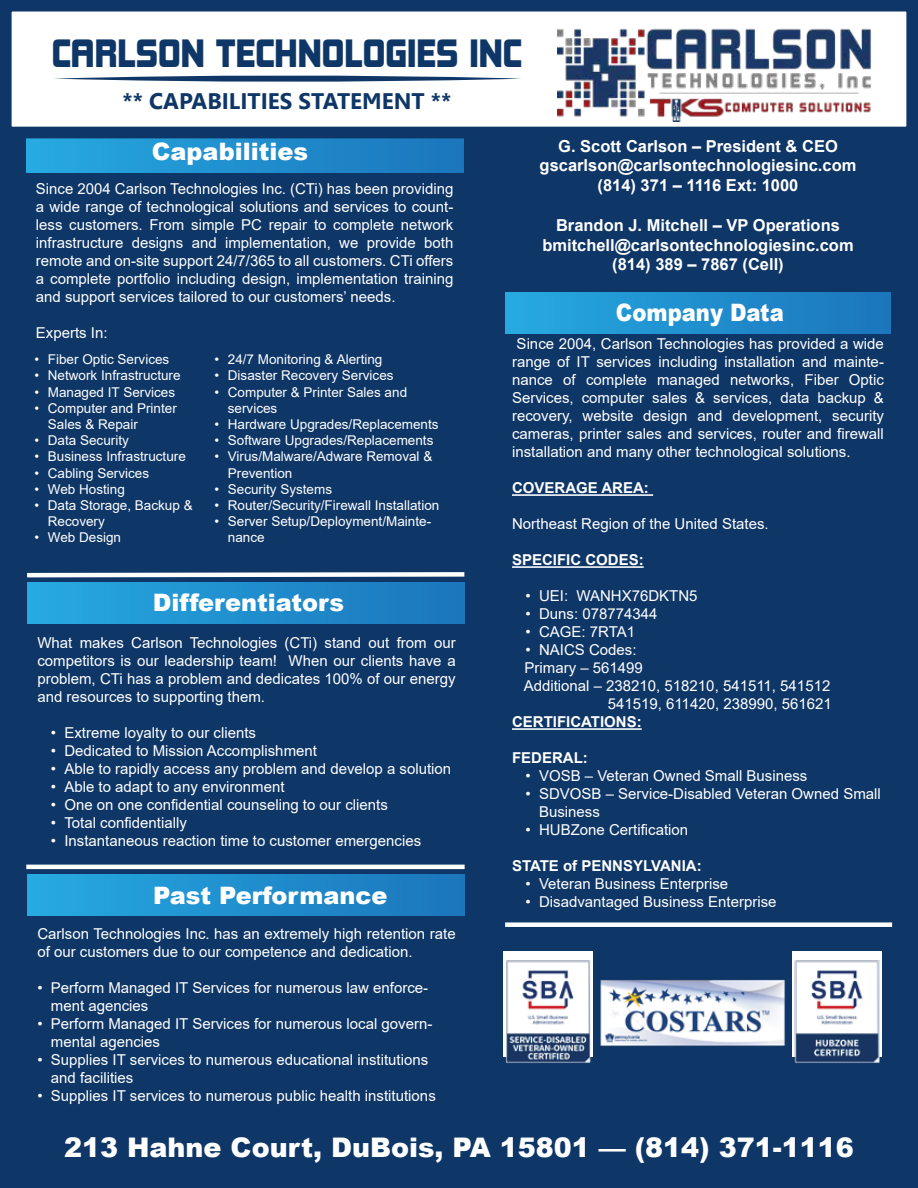
<style>
.page{position:relative;width:918px;height:1188px;background:#fff}
.page>*{position:absolute;margin:0;border:0;box-sizing:border-box;transform-origin:0 0}
.t1{font:36px "Kimberley Bl";color:#0e3667}
.t2{font:900 27px "Arial";color:#fff}
.t3{font:900 24px "Arial";color:#fff}
.t4{font:900 24px "Arial";color:#fff;scale:.88 1}
.t5{font:700 22.5px "Leelawadee";color:#0e3667}
.t6{font:700 16.5px/19.8px "Arial";color:#fff;text-align:center}
.t7{font:15px/18px "Arial";color:#fff}
.t8{font:700 15px "Arial";color:#fff}
.t9{font:13.5px/16.2px "Arial";color:#fff}
</style>
<div class="page">
<div style="left:0;top:133px;width:918px;height:1055px;background:#0e3667"></div>
<img style="left:558px;top:28px;width:314px;height:94px">
<div style="left:26px;top:131px;width:437px;height:42px;background:linear-gradient(to right,#26aae1,#1b75bc)"></div>
<div style="left:505px;top:292px;width:386px;height:42px;background:linear-gradient(to right,#26aae1,#1c75bc)"></div>
<hr style="left:512px;top:494px;width:141px;height:2px;background:#fff">
<hr style="left:512px;top:566px;width:132px;height:2px;background:#fff">
<hr style="left:512px;top:728px;width:130px;height:2px;background:#fff">
<div style="left:27px;top:582px;width:437px;height:41px;background:linear-gradient(to right,#26aae1,#1b75bc)"></div>
<div style="left:27px;top:875px;width:438px;height:41px;background:linear-gradient(to right,#26aae1,#1b75bc)"></div>
<div style="left:505px;top:922px;width:387px;height:5px;background:#fff"></div>
<hr style="left:26px;top:865px;width:439px;height:4px;background:#fff">
<svg style="left:27px;top:572px;width:438px;height:6px;background:#c2ccd8"></svg>
<div style="left:0;top:0;width:918px;height:138px;border:12px solid #0e3667"></div>
<svg style="left:54px;top:75px;width:467px;height:7px"></svg>
<div style="left:503px;top:951px;width:89px;height:106px;background:#fff"></div>
<div style="left:793px;top:951px;width:89px;height:106px;background:#fff"></div>
<img style="left:505px;top:957px;width:375px;height:106px">
<h1 class="t1" style="left:52px;top:31px;width:472px">CARLSON TECHNOLOGIES INC</h1>
<h3 class="t5" style="left:123px;top:88px;width:330px">** CAPABILITIES STATEMENT **</h3>
<p class="t6" style="left:540px;top:136px;width:318px">G. Scott Carlson – President &amp; CEO gscarlson@carlsontechnologiesinc.com (814) 371 – 1116 Ext: 1000</p>
<p class="t6" style="left:542px;top:215px;width:313px">Brandon J. Mitchell – VP Operations bmitchell@carlsontechnologiesinc.com (814) 389 – 7867 (Cell)</p>
<h3 class="t3" style="left:152px;top:134px;width:158px">Capabilities</h3>
<p class="t7" style="left:36px;top:180px;width:419px;text-align:justify">Since 2004 Carlson Technologies Inc. (CTi) has been providing a wide range of technological solutions and services to count&shy;less customers. From simple PC repair to complete network infrastructure designs and implementation, we provide both remote and on-site support 24/7/365 to all customers. CTi offers a complete portfolio including design, implementation training and support services tailored to our customers’ needs.</p>
<p class="t7" style="left:36px;top:324px;width:73px">Experts In:</p>
<p class="t9" style="left:34px;top:351px;width:137px">• Fiber Optic Services</p>
<p class="t9" style="left:34px;top:367px;width:148px">• Network Infrastructure</p>
<p class="t9" style="left:34px;top:384px;width:142px">• Managed IT Services</p>
<p class="t9" style="left:48px;top:400px;width:131px;text-indent:-14px">• Computer and Printer<br>Sales &amp; Repair</p>
<p class="t9" style="left:34px;top:432px;width:96px">• Data Security</p>
<p class="t9" style="left:34px;top:448px;width:153px">• Business Infrastructure</p>
<p class="t9" style="left:34px;top:465px;width:116px">• Cabling Services</p>
<p class="t9" style="left:34px;top:481px;width:92px">• Web Hosting</p>
<p class="t9" style="left:48px;top:497px;width:146px;text-indent:-14px">• Data Storage, Backup &amp;<br>Recovery</p>
<p class="t9" style="left:34px;top:529px;width:88px">• Web Design</p>
<h3 class="t4" style="left:616px;top:295px;width:192px">Company Data</h3>
<p class="t7" style="left:512px;top:335px;width:373px;text-align:justify;text-indent:5px">Since 2004, Carlson Technologies has provided a wide range of IT services including installation and mainte&shy;nance of complete managed networks, Fiber Optic Services, computer sales &amp; services, data backup &amp; recovery, website design and development, security cameras, printer sales and services, router and firewall installation and many other technological solutions.</p>
<p class="t8" style="left:512px;top:478px;width:138px">COVERAGE AREA:</p>
<p class="t7" style="left:512px;top:515px;width:258px">Northeast Region of the United States.</p>
<p class="t8" style="left:512px;top:550px;width:133px">SPECIFIC CODES:</p>
<p class="t7" style="left:526px;top:587px;width:174px">• UEI: WANHX76DKTN5</p>
<p class="t7" style="left:526px;top:605px;width:133px">• Duns: 078774344</p>
<p class="t7" style="left:526px;top:623px;width:111px">• CAGE: 7RTA1</p>
<p class="t7" style="left:526px;top:641px;width:113px">• NAICS Codes:</p>
<p class="t7" style="left:525px;top:659px;width:120px">Primary – 561499</p>
<p class="t7" style="left:524px;top:677px;width:308px">Additional – 238210, 518210, 541511, 541512</p>
<p class="t7" style="left:608px;top:695px;width:226px">541519, 611420, 238990, 561621</p>
<p class="t8" style="left:512px;top:712px;width:131px">CERTIFICATIONS:</p>
<p class="t8" style="left:512px;top:748px;width:77px">FEDERAL:</p>
<p class="t7" style="left:526px;top:767px;width:283px">• VOSB – Veteran Owned Small Business</p>
<p class="t7" style="left:539px;top:785px;width:343px;text-indent:-14px">• SDVOSB – Service-Disabled Veteran Owned Small<br>Business</p>
<p class="t7" style="left:526px;top:821px;width:164px">• HUBZone Certification</p>
<p class="t8" style="left:512px;top:856px;width:191px">STATE of PENNSYLVANIA:</p>
<p class="t7" style="left:526px;top:875px;width:204px">• Veteran Business Enterprise</p>
<p class="t7" style="left:526px;top:893px;width:253px">• Disadvantaged Business Enterprise</p>
<p class="t9" style="left:214px;top:351px;width:170px">• 24/7 Monitoring &amp; Alerting</p>
<p class="t9" style="left:214px;top:367px;width:181px">• Disaster Recovery Services</p>
<p class="t9" style="left:228px;top:384px;width:181px;text-indent:-14px">• Computer &amp; Printer Sales and services</p>
<p class="t9" style="left:214px;top:416px;width:226px">• Hardware Upgrades/Replacements</p>
<p class="t9" style="left:214px;top:432px;width:221px">• Software Upgrades/Replacements</p>
<p class="t9" style="left:228px;top:448px;width:206px;text-indent:-14px">• Virus/Malware/Adware Removal &amp;<br>Prevention</p>
<p class="t9" style="left:214px;top:481px;width:119px">• Security Systems</p>
<p class="t9" style="left:214px;top:497px;width:227px">• Router/Security/Firewall Installation</p>
<p class="t9" style="left:228px;top:513px;width:205px;text-indent:-14px">• Server Setup/Deployment/Mainte&shy;nance</p>
<h3 class="t3" style="left:153px;top:585px;width:193px">Differentiators</h3>
<p class="t7" style="left:37px;top:634px;width:420px;text-align:justify">What makes Carlson Technologies (CTi) stand out from our competitors is our leadership team! When our clients have a problem, CTi has a problem and dedicates 100% of our energy and resources to supporting them.</p>
<p class="t7" style="left:51px;top:724px;width:207px">• Extreme loyalty to our clients</p>
<p class="t7" style="left:51px;top:742px;width:268px">• Dedicated to Mission Accomplishment</p>
<p class="t7" style="left:51px;top:760px;width:402px">• Able to rapidly access any problem and develop a solution</p>
<p class="t7" style="left:51px;top:778px;width:235px">• Able to adapt to any environment</p>
<p class="t7" style="left:51px;top:796px;width:339px">• One on one confidential counseling to our clients</p>
<p class="t7" style="left:51px;top:814px;width:138px">• Total confidentially</p>
<p class="t7" style="left:51px;top:832px;width:372px">• Instantaneous reaction time to customer emergencies</p>
<h3 class="t3" style="left:153px;top:878px;width:236px">Past Performance</h3>
<p class="t7" style="left:37px;top:924px;width:420px">Carlson Technologies Inc. has an extremely high retention rate of our customers due to our competence and dedication.</p>
<p class="t7" style="left:51px;top:978px;width:379px;text-indent:-13px">• Perform Managed IT Services for numerous law enforce&shy;ment agencies</p>
<p class="t7" style="left:51px;top:1014px;width:383px;text-indent:-13px">• Perform Managed IT Services for numerous local govern&shy;mental agencies</p>
<p class="t7" style="left:51px;top:1050px;width:379px;text-indent:-13px">• Supplies IT services to numerous educational institutions and facilities</p>
<p class="t7" style="left:37px;top:1086px;width:400px">• Supplies IT services to numerous public health institutions</p>
<h2 class="t2" style="left:64px;top:1128px;width:791px">213 Hahne Court, DuBois, PA 15801 — (814) 371-1116</h2>
</div>
